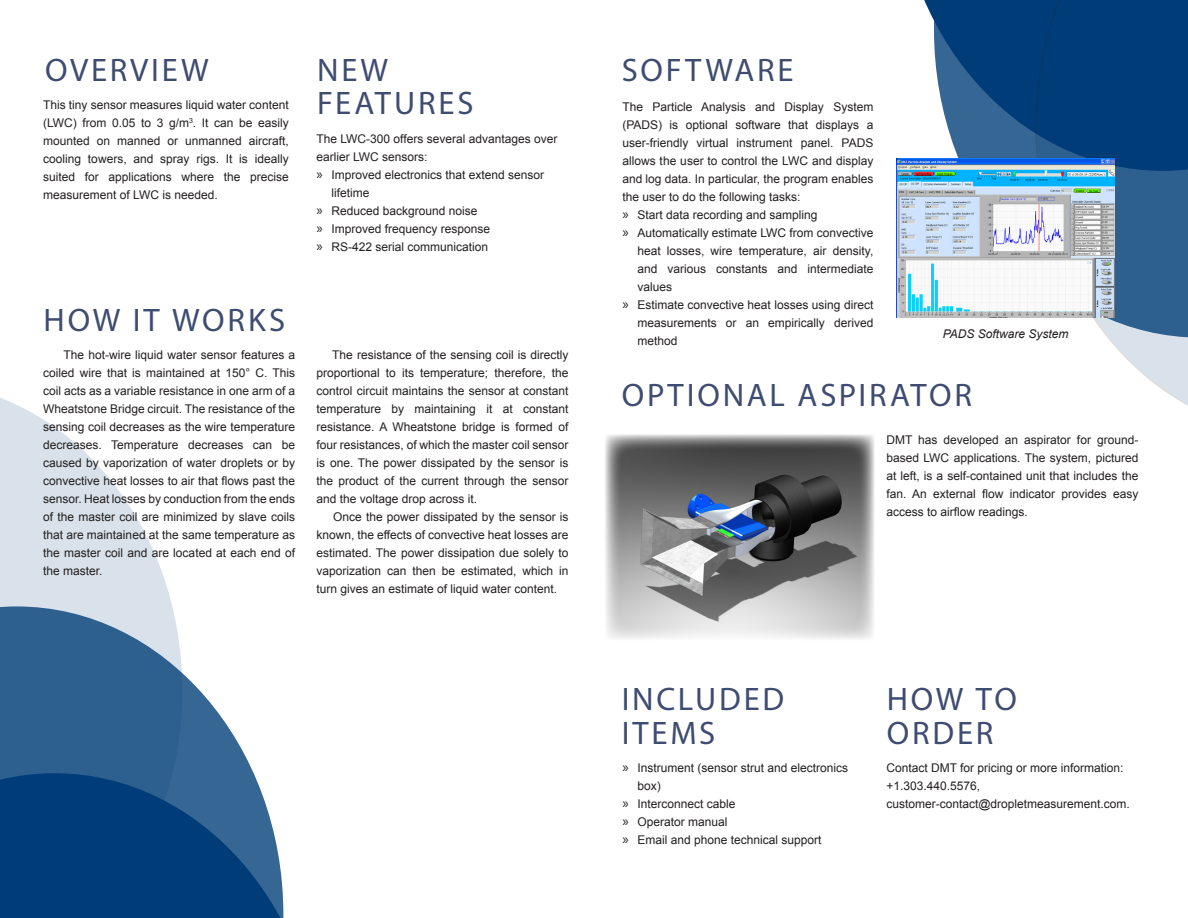
<style>
.page{position:relative;width:1188px;height:918px;background:#fff}
.page>*{position:absolute;margin:0;border:0;box-sizing:border-box;transform-origin:0 0}
.Brochure_Text{font:32.7px/34.3px "Myriad Pro";letter-spacing:.09em;color:#3f4c71}
.Brochure_Text-2{font:12px/18px "Arial";color:#231f20;text-align:justify}
.Brochure_Bullets{font:12px/18px "Arial";color:#231f20}
.Brochure_Text-3{font:italic 12px "Arial";color:#231f20}
.s1{font-family:"Myriad Pro";font-size:15px}
</style>
<div class="page">
<svg style="left:896px;top:0;width:139px;height:171px"></svg>
<svg style="left:1035px;top:0;width:153px;height:406px"></svg>
<svg style="left:182px;top:673px;width:72px;height:100px;fill:#366694"></svg>
<svg style="left:182px;top:773px;width:102px;height:145px;background:#316291"></svg>
<svg style="left:0;top:398px;width:182px;height:520px;background:#7293b4"></svg>
<img style="left:897px;top:158px;width:217px;height:160px">
<img style="left:605px;top:435px;width:270px;height:204px">
<p class="Brochure_Text" style="left:45px;top:52px;width:165px">OVERVIEW</p>
<p class="Brochure_Text" style="left:317px;top:52px;width:73px">NEW</p>
<p class="Brochure_Text" style="left:317px;top:85px;width:158px">FEATURES</p>
<p class="Brochure_Text-2" style="left:43px;top:96px;width:247px">This tiny sensor measures liquid water content (LWC) from 0.05 to 3 g/m<sup>3</sup>. It can be easily mounted on manned or unmanned aircraft, cooling towers, and spray rigs. It is ideally suited for applications where the precise measurement of LWC is needed.</p>
<p class="Brochure_Bullets" style="left:316px;top:129px;width:242px">The LWC-300 offers several advantages over earlier LWC sensors:</p>
<p class="Brochure_Text-2" style="left:332px;top:165px;width:214px;text-indent:-15px"><span class="s1">»</span> Improved electronics that extend sensor lifetime</p>
<p class="Brochure_Text-2" style="left:316px;top:201px;width:163px"><span class="s1">»</span> Reduced background noise</p>
<p class="Brochure_Text-2" style="left:316px;top:219px;width:175px"><span class="s1">»</span> Improved frequency response</p>
<p class="Brochure_Text-2" style="left:316px;top:237px;width:173px"><span class="s1">»</span> RS-422 serial communication</p>
<p class="Brochure_Text" style="left:44px;top:302px;width:243px">HOW IT WORKS</p>
<p class="Brochure_Text-2" style="left:43px;top:346px;width:254px;text-indent:20px">The hot-wire liquid water sensor features a coiled wire that is maintained at 150° C. This coil acts as a variable resistance in one arm of a Wheatstone Bridge circuit. The resistance of the sensing coil decreases as the wire temperature decreases. Temperature decreases can be caused by vaporization of water droplets or by convective heat losses to air that flows past the sensor. Heat losses by conduction from the ends of the master coil are minimized by slave coils that are maintained at the same temperature as the master coil and are located at each end of the master.</p>
<p class="Brochure_Text-2" style="left:316px;top:346px;width:254px;text-indent:16px">The resistance of the sensing coil is directly proportional to its temperature; therefore, the control circuit maintains the sensor at constant temperature by maintaining it at constant resistance. A Wheatstone bridge is formed of four resistances, of which the master coil sensor is one. The power dissipated by the sensor is the product of the current through the sensor and the voltage drop across it.</p>
<p class="Brochure_Text-2" style="left:316px;top:508px;width:254px;text-indent:17px">Once the power dissipated by the sensor is known, the effects of convective heat losses are estimated. The power dissipation due solely to vaporization can then be estimated, which in turn gives an estimate of liquid water content.</p>
<p class="Brochure_Text" style="left:622px;top:52px;width:173px">SOFTWARE</p>
<p class="Brochure_Text-2" style="left:622px;top:98px;width:253px">The Particle Analysis and Display System (PADS) is optional software that displays a user-friendly virtual instrument panel. PADS allows the user to control the LWC and display and log data. In particular, the program enables the user to do the following tasks:</p>
<p class="Brochure_Text-2" style="left:622px;top:206px;width:197px"><span class="s1">»</span> Start data recording and sampling</p>
<p class="Brochure_Text-2" style="left:637px;top:224px;width:238px;text-indent:-15px"><span class="s1">»</span> Automatically estimate LWC from convective heat losses, wire temperature, air density, and various constants and intermediate values</p>
<p class="Brochure_Text-2" style="left:637px;top:296px;width:238px;text-indent:-15px"><span class="s1">»</span> Estimate convective heat losses using direct measurements or an empirically derived method</p>
<p class="Brochure_Text-3" style="left:943px;top:326px;width:127px">PADS Software System</p>
<p class="Brochure_Text" style="left:622px;top:378px;width:352px">OPTIONAL ASPIRATOR</p>
<p class="Brochure_Text-2" style="left:886px;top:431px;width:254px">DMT has developed an aspirator for ground&shy;based LWC applications. The system, pictured at left, is a self-contained unit that includes the fan. An external flow indicator provides easy access to airflow readings.</p>
<p class="Brochure_Text" style="left:622px;top:681px;width:164px">INCLUDED<br>ITEMS</p>
<p class="Brochure_Text-2" style="left:638px;top:759px;width:212px;text-indent:-15px"><span class="s1">»</span> Instrument (sensor strut and electronics box)</p>
<p class="Brochure_Text-2" style="left:623px;top:795px;width:115px"><span class="s1">»</span> Interconnect cable</p>
<p class="Brochure_Text-2" style="left:623px;top:813px;width:107px"><span class="s1">»</span> Operator manual</p>
<p class="Brochure_Text-2" style="left:623px;top:831px;width:201px"><span class="s1">»</span> Email and phone technical support</p>
<p class="Brochure_Text" style="left:887px;top:681px;width:132px">HOW TO</p>
<p class="Brochure_Text" style="left:887px;top:715px;width:108px">ORDER</p>
<p class="Brochure_Text-2" style="left:886px;top:759px;width:239px">Contact DMT for pricing or more information: +1.303.440.5576,</p>
<p class="Brochure_Text-2" style="left:886px;top:795px;width:245px">customer-contact@dropletmeasurement.com.</p>
</div>
